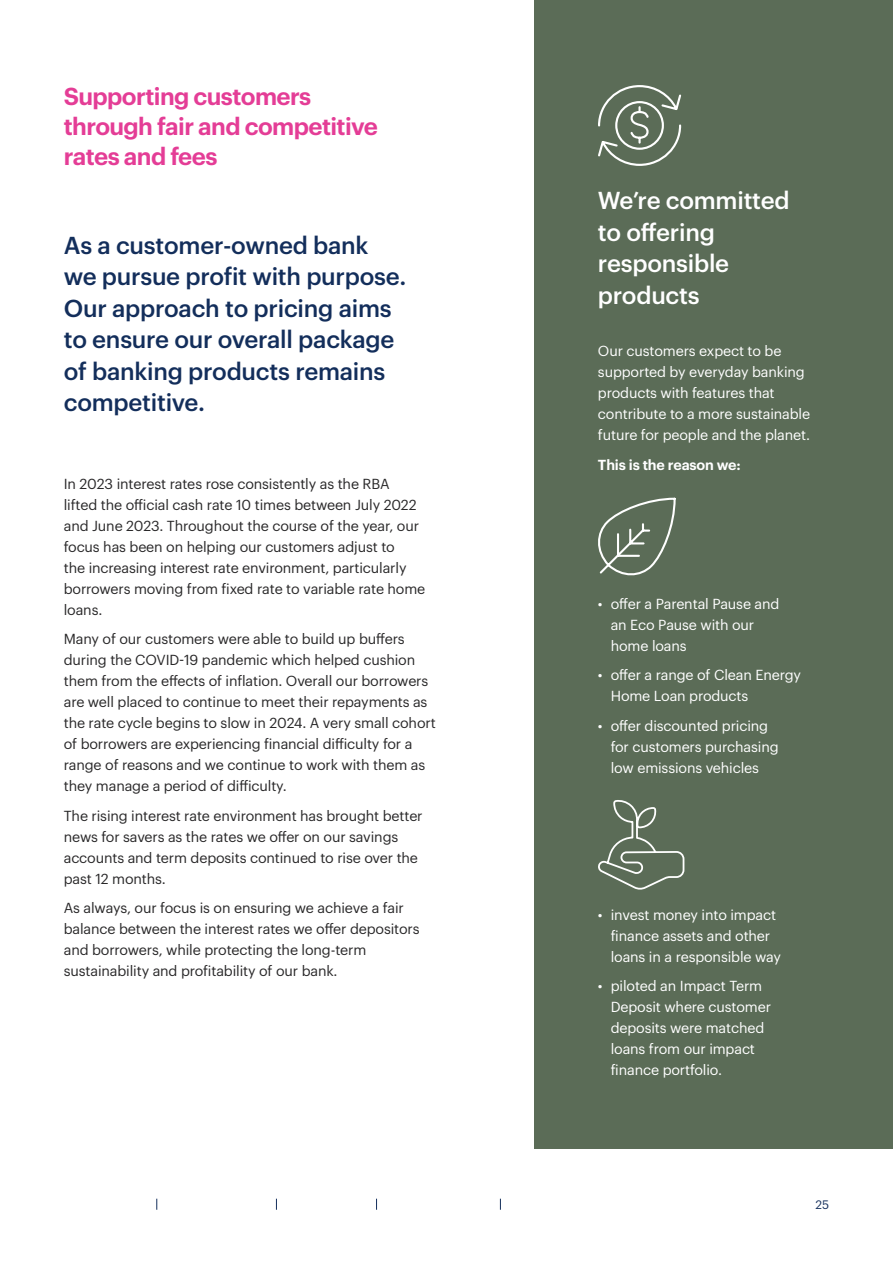
<style>
.page{position:relative;width:893px;height:1263px;background:#fff}
.page>*{position:absolute;margin:0;border:0;box-sizing:border-box;transform-origin:0 0}
.t1{font:500 24px/31.5px "Graphik";letter-spacing:-.01em;color:#132e5b}
.t2{font:600 24px/30px "Graphik";letter-spacing:-.025em;color:#e43d96}
.t3{font:500 24px/31.5px "Graphik";letter-spacing:-.01em;color:#fff}
.t4{font:14.25px/21px "Graphik";letter-spacing:-.01em;color:#292829}
.t5{font:14.25px/21px "Graphik";letter-spacing:-.01em;color:#fff}
.t6{font:600 14.25px "Graphik";letter-spacing:-.01em;color:#fff}
.t7{font:12px "Graphik";color:#132e5b}
</style>
<div class="page">
<div style="left:534px;top:0;width:359px;height:1148px;background:#5b6c57"></div>
<svg style="left:598px;top:800px;width:87px;height:90px"></svg>
<svg style="left:598px;top:85px;width:84px;height:81px"></svg>
<svg style="left:598px;top:497px;width:78px;height:79px"></svg>
<h1 class="t2" style="left:64px;top:79px;width:315px">Supporting customers through fair and competitive rates and fees</h1>
<h1 class="t1" style="left:64px;top:227px;width:344px">As a customer-owned bank we pursue profit with purpose.<br>Our approach to pricing aims to ensure our overall package of banking products remains competitive.</h1>
<p class="t4" style="left:64px;top:472px;width:363px">In 2023 interest rates rose consistently as the RBA lifted the official cash rate 10 times between July 2022 and June 2023. Throughout the course of the year, our focus has been on helping our customers adjust to<br>the increasing interest rate environment, particularly borrowers moving from fixed rate to variable rate home loans.</p>
<p class="t4" style="left:64px;top:627px;width:373px">Many of our customers were able to build up buffers during the COVID-19 pandemic which helped cushion them from the effects of inflation. Overall our borrowers are well placed to continue to meet their repayments as the rate cycle begins to slow in 2024. A very small cohort of borrowers are experiencing financial difficulty for a range of reasons and we continue to work with them as they manage a period of difficulty.</p>
<p class="t4" style="left:64px;top:804px;width:360px">The rising interest rate environment has brought better news for savers as the rates we offer on our savings accounts and term deposits continued to rise over the past 12 months.</p>
<p class="t4" style="left:64px;top:896px;width:357px">As always, our focus is on ensuring we achieve a fair balance between the interest rates we offer depositors and borrowers, while protecting the long-term sustainability and profitability of our bank.</p>
<h1 class="t3" style="left:598px;top:182px;width:193px">We’re committed to offering responsible products</h1>
<p class="t5" style="left:598px;top:339px;width:214px">Our customers expect to be supported by everyday banking products with features that contribute to a more sustainable future for people and the planet.</p>
<p class="t6" style="left:598px;top:453px;width:144px">This is the reason we:</p>
<p class="t5" style="left:611px;top:592px;width:170px;text-indent:-13px">• offer a Parental Pause and an Eco Pause with our home loans</p>
<p class="t5" style="left:611px;top:663px;width:192px;text-indent:-13px">• offer a range of Clean Energy<br>Home Loan products</p>
<p class="t5" style="left:611px;top:714px;width:169px;text-indent:-13px">• offer discounted pricing for customers purchasing low emissions vehicles</p>
<p class="t5" style="left:611px;top:903px;width:172px;text-indent:-13px">• invest money into impact finance assets and other loans in a responsible way</p>
<p class="t5" style="left:611px;top:974px;width:162px;text-indent:-13px">• piloted an Impact Term<br>Deposit where customer deposits were matched loans from our impact finance portfolio.</p>
<p class="t7" style="left:816px;top:1195px;width:15px">25</p>
</div>
